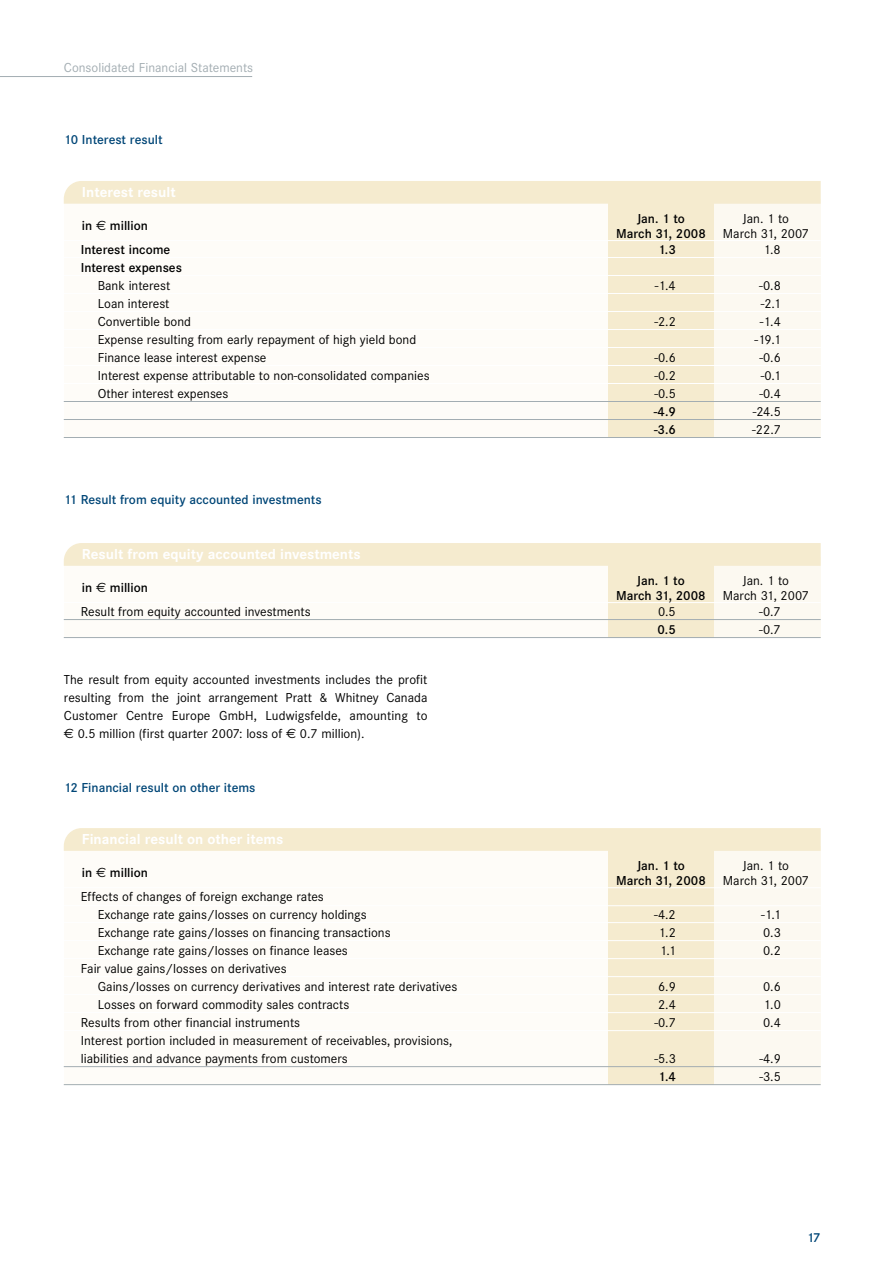
<style>
.page{position:relative;width:893px;height:1263px;background:#fff}
.page>*{position:absolute;margin:0;border:0;box-sizing:border-box;transform-origin:0 0}
.t1{font:700 15px "Corporate S";color:#fff}
.t2{font:13.5px/18px "Corporate S";color:#000}
.t3{font:600 13.5px "Corporate S";color:#000}
.t4{font:600 13.5px "Corporate S";color:#004677}
.t5{font:13.5px "Corporate S";color:#a3adb2}
.s1{font-family:"Euro Sans Std";font-weight:400}
.s2{font-family:"Euro Sans Std"}
</style>
<div class="page">
<div style="left:64px;top:561px;width:757px;height:76px;background:#fefcf8"></div>
<div style="left:608px;top:557px;width:106px;height:81px;background:#f5ebcf"></div>
<div style="left:714px;top:557px;width:107px;height:81px;background:#fcf9f1"></div>
<div style="left:64px;top:543px;width:757px;height:23px;background:#f5ebcf"></div>
<hr style="left:64px;top:602px;width:757px;height:1px;background:#fff">
<hr style="left:64px;top:619px;width:757px;height:1px;background:#a3adb2">
<hr style="left:64px;top:637px;width:757px;height:1px;background:#a3adb2">
<div style="left:64px;top:851px;width:757px;height:233px;background:#fefcf8"></div>
<div style="left:608px;top:846px;width:106px;height:238px;background:#f5ebcf"></div>
<div style="left:714px;top:846px;width:107px;height:239px;background:#fcf9f1"></div>
<div style="left:64px;top:828px;width:757px;height:23px;background:#f5ebcf"></div>
<hr style="left:64px;top:887px;width:757px;height:1px;background:#fff">
<hr style="left:64px;top:905px;width:757px;height:1px;background:#fff">
<hr style="left:64px;top:922px;width:757px;height:1px;background:#fff">
<hr style="left:64px;top:940px;width:757px;height:1px;background:#fff">
<hr style="left:64px;top:958px;width:757px;height:1px;background:#fff">
<hr style="left:64px;top:976px;width:757px;height:1px;background:#fff">
<hr style="left:64px;top:994px;width:757px;height:1px;background:#fff">
<hr style="left:64px;top:1012px;width:757px;height:1px;background:#fff">
<hr style="left:64px;top:1030px;width:757px;height:1px;background:#fff">
<hr style="left:64px;top:1066px;width:757px;height:1px;background:#a3adb2">
<hr style="left:64px;top:1084px;width:757px;height:1px;background:#a3adb2">
<div style="left:64px;top:204px;width:757px;height:233px;background:#fefcf8"></div>
<div style="left:608px;top:199px;width:106px;height:238px;background:#f5ebcf"></div>
<div style="left:714px;top:199px;width:107px;height:239px;background:#fcf9f1"></div>
<div style="left:64px;top:181px;width:757px;height:23px;background:#f5ebcf"></div>
<hr style="left:64px;top:240px;width:757px;height:1px;background:#fff">
<hr style="left:64px;top:257px;width:757px;height:1px;background:#fff">
<hr style="left:64px;top:275px;width:757px;height:1px;background:#fff">
<hr style="left:64px;top:293px;width:757px;height:1px;background:#fff">
<hr style="left:64px;top:311px;width:757px;height:1px;background:#fff">
<hr style="left:64px;top:329px;width:757px;height:1px;background:#fff">
<hr style="left:64px;top:347px;width:757px;height:1px;background:#fff">
<hr style="left:64px;top:365px;width:757px;height:1px;background:#fff">
<hr style="left:64px;top:383px;width:757px;height:1px;background:#fff">
<hr style="left:64px;top:401px;width:757px;height:1px;background:#a3adb2">
<hr style="left:64px;top:419px;width:757px;height:1px;background:#a3adb2">
<hr style="left:64px;top:437px;width:757px;height:1px;background:#a3adb2">
<hr style="left:0;top:76px;width:252px;height:1px;background:#a3adb2">
<p class="t5" style="left:64px;top:60px;width:191px">Consolidated Financial Statements</p>
<p class="t4" style="left:64px;top:132px;width:100px">10 Interest result</p>
<p class="t1" style="left:82px;top:184px;width:95px">Interest result</p>
<p class="t3" style="left:82px;top:218px;width:67px">in <span class="s1">€</span> million</p>
<p class="t3" style="left:637px;top:211px;width:49px">Jan. 1 to</p>
<p class="t2" style="left:743px;top:209px;width:48px">Jan. 1 to</p>
<p class="t3" style="left:616px;top:226px;width:91px">March 31, 2008</p>
<p class="t2" style="left:723px;top:224px;width:88px">March 31, 2007</p>
<p class="t3" style="left:81px;top:241px;width:91px">Interest income</p>
<p class="t3" style="left:658px;top:241px;width:19px">1.3</p>
<p class="t2" style="left:763px;top:240px;width:19px">1.8</p>
<p class="t3" style="left:81px;top:259px;width:103px">Interest expenses</p>
<p class="t2" style="left:98px;top:276px;width:74px">Bank interest</p>
<p class="t2" style="left:655px;top:276px;width:22px">-1.4</p>
<p class="t2" style="left:759px;top:276px;width:23px">-0.8</p>
<p class="t2" style="left:98px;top:294px;width:73px">Loan interest</p>
<p class="t2" style="left:761px;top:294px;width:22px">-2.1</p>
<p class="t2" style="left:98px;top:312px;width:95px">Convertible bond</p>
<p class="t2" style="left:654px;top:312px;width:23px">-2.2</p>
<p class="t2" style="left:760px;top:312px;width:22px">-1.4</p>
<p class="t2" style="left:98px;top:330px;width:320px">Expense resulting from early repayment of high yield bond</p>
<p class="t2" style="left:754px;top:330px;width:28px">-19.1</p>
<p class="t2" style="left:98px;top:348px;width:170px">Finance lease interest expense</p>
<p class="t2" style="left:654px;top:348px;width:23px">-0.6</p>
<p class="t2" style="left:759px;top:348px;width:23px">-0.6</p>
<p class="t2" style="left:98px;top:366px;width:333px">Interest expense attributable to non-consolidated companies</p>
<p class="t2" style="left:654px;top:366px;width:23px">-0.2</p>
<p class="t2" style="left:761px;top:366px;width:22px">-0.1</p>
<p class="t2" style="left:98px;top:384px;width:132px">Other interest expenses</p>
<p class="t2" style="left:654px;top:384px;width:23px">-0.5</p>
<p class="t2" style="left:759px;top:384px;width:23px">-0.4</p>
<p class="t3" style="left:654px;top:403px;width:23px">-4.9</p>
<p class="t2" style="left:753px;top:402px;width:30px">-24.5</p>
<p class="t3" style="left:654px;top:421px;width:23px">-3.6</p>
<p class="t2" style="left:752px;top:420px;width:30px">-22.7</p>
<p class="t4" style="left:64px;top:492px;width:259px">11 Result from equity accounted investments</p>
<p class="t1" style="left:82px;top:546px;width:280px">Result from equity accounted investments</p>
<p class="t3" style="left:82px;top:580px;width:67px">in <span class="s1">€</span> million</p>
<p class="t3" style="left:637px;top:573px;width:49px">Jan. 1 to</p>
<p class="t2" style="left:743px;top:571px;width:48px">Jan. 1 to</p>
<p class="t3" style="left:616px;top:588px;width:91px">March 31, 2008</p>
<p class="t2" style="left:723px;top:586px;width:88px">March 31, 2007</p>
<p class="t2" style="left:81px;top:602px;width:231px">Result from equity accounted investments</p>
<p class="t2" style="left:658px;top:602px;width:19px">0.5</p>
<p class="t2" style="left:759px;top:602px;width:23px">-0.7</p>
<p class="t3" style="left:657px;top:621px;width:20px">0.5</p>
<p class="t2" style="left:759px;top:620px;width:23px">-0.7</p>
<p class="t2" style="left:64px;top:671px;width:365px;text-align:justify">The result from equity accounted investments includes the profit resulting from the joint arrangement Pratt &amp; Whitney Canada Customer Centre Europe GmbH, Ludwigsfelde, amounting to <span class="s2">€</span> 0.5 million (first quarter 2007: loss of <span class="s2">€</span> 0.7 million).</p>
<p class="t4" style="left:64px;top:780px;width:193px">12 Financial result on other items</p>
<p class="t1" style="left:82px;top:831px;width:203px">Financial result on other items</p>
<p class="t3" style="left:82px;top:865px;width:67px">in <span class="s1">€</span> million</p>
<p class="t2" style="left:98px;top:887px;width:270px;text-indent:-17px">Effects of changes of foreign exchange rates<br>Exchange rate gains/losses on currency holdings</p>
<p class="t3" style="left:637px;top:858px;width:49px">Jan. 1 to</p>
<p class="t2" style="left:743px;top:856px;width:48px">Jan. 1 to</p>
<p class="t3" style="left:616px;top:873px;width:91px">March 31, 2008</p>
<p class="t2" style="left:723px;top:871px;width:88px">March 31, 2007</p>
<p class="t2" style="left:654px;top:905px;width:23px">-4.2</p>
<p class="t2" style="left:761px;top:905px;width:21px">-1.1</p>
<p class="t2" style="left:98px;top:923px;width:294px">Exchange rate gains/losses on financing transactions</p>
<p class="t2" style="left:659px;top:923px;width:19px">1.2</p>
<p class="t2" style="left:763px;top:923px;width:19px">0.3</p>
<p class="t2" style="left:98px;top:941px;width:252px">Exchange rate gains/losses on finance leases</p>
<p class="t2" style="left:660px;top:941px;width:17px">1.1</p>
<p class="t2" style="left:763px;top:941px;width:19px">0.2</p>
<p class="t2" style="left:98px;top:959px;width:361px;text-indent:-17px">Fair value gains/losses on derivatives<br>Gains/losses on currency derivatives and interest rate derivatives</p>
<p class="t2" style="left:658px;top:977px;width:19px">6.9</p>
<p class="t2" style="left:763px;top:977px;width:19px">0.6</p>
<p class="t2" style="left:98px;top:995px;width:253px">Losses on forward commodity sales contracts</p>
<p class="t2" style="left:658px;top:995px;width:19px">2.4</p>
<p class="t2" style="left:764px;top:995px;width:19px">1.0</p>
<p class="t2" style="left:81px;top:1013px;width:221px">Results from other financial instruments</p>
<p class="t2" style="left:654px;top:1013px;width:23px">-0.7</p>
<p class="t2" style="left:763px;top:1013px;width:19px">0.4</p>
<p class="t2" style="left:81px;top:1031px;width:373px">Interest portion included in measurement of receivables, provisions, liabilities and advance payments from customers</p>
<p class="t2" style="left:654px;top:1049px;width:23px">-5.3</p>
<p class="t2" style="left:759px;top:1049px;width:23px">-4.9</p>
<p class="t3" style="left:658px;top:1068px;width:19px">1.4</p>
<p class="t2" style="left:759px;top:1067px;width:23px">-3.5</p>
<p class="t4" style="left:807px;top:1230px;width:15px">17</p>
</div>
